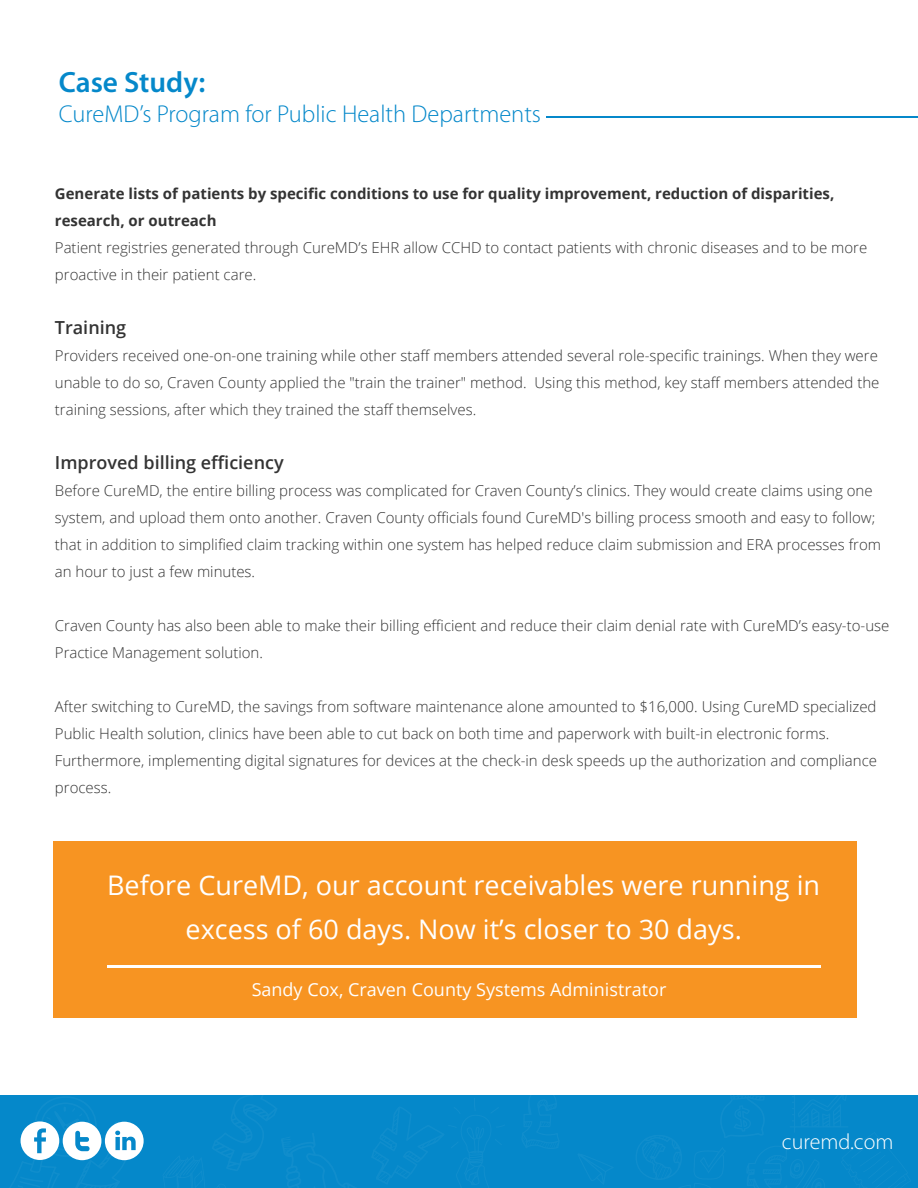
<style>
.page{position:relative;width:918px;height:1188px;background:#fff}
.page>*{position:absolute;margin:0;border:0;box-sizing:border-box;transform-origin:0 0}
.t1{font:112.5px "Lato";color:#fff}
.t2{font:600 29.4px "Myriad Pro";color:#0588ca}
.t3{font:27px/43.5px "Open Sans";color:#fff;text-align:center}
.t4{font:300 24.45px "Myriad Pro";color:#0588ca}
.t5{font:300 22.05px "Myriad Pro";color:#fff}
.t6{font:18px "Open Sans";color:#fff}
.t7{font:600 18px "Open Sans";color:#333}
.t8{font:300 15px/27px "Open Sans";color:#333}
.t9{font:700 15px/27px "Open Sans";color:#333}
</style>
<div class="page">
<div style="left:0;top:1096px;width:918px;height:92px;background:#0588ca"></div>
<svg style="left:578px;top:1154px;width:35px;height:30px"></svg>
<svg style="left:635px;top:1095px;width:276px;height:93px"></svg>
<svg style="left:521px;top:1095px;width:39px;height:54px"></svg>
<svg style="left:372px;top:1099px;width:112px;height:87px"></svg>
<svg style="left:162px;top:1095px;width:198px;height:93px"></svg>
<div style="left:105px;top:1122px;width:39px;height:38px;background:#fff;border-radius:50%"></div>
<svg style="left:11px;top:1097px;width:125px;height:91px"></svg>
<div style="left:53px;top:841px;width:803px;height:176px;background:#f79422"></div>
<hr style="left:107px;top:965px;width:714px;height:3px;background:#fff">
<hr style="left:546px;top:116px;width:372px;height:2px;background:#0588ca">
<h2 class="t2" style="left:59px;top:64px;width:148px">Case Study:</h2>
<h3 class="t4" style="left:59px;top:100px;width:484px">CureMD’s Program for Public Health Departments</h3>
<p class="t9" style="left:55px;top:179px;width:781px">Generate lists of patients by specific conditions to use for quality improvement, reduction of disparities, research, or outreach</p>
<p class="t8" style="left:55px;top:233px;width:814px">Patient registries generated through CureMD’s EHR allow CCHD to contact patients with chronic diseases and to be more proactive in their patient care.</p>
<p class="t7" style="left:55px;top:315px;width:73px">Training</p>
<p class="t8" style="left:55px;top:341px;width:826px;text-align:justify">Providers received one-on-one training while other staff members attended several role-specific trainings. When they were unable to do so, Craven County applied the "train the trainer" method. Using this method, key staff members attended the training sessions, after which they trained the staff themselves.</p>
<p class="t7" style="left:55px;top:450px;width:230px">Improved billing efficiency</p>
<p class="t8" style="left:55px;top:476px;width:828px">Before CureMD, the entire billing process was complicated for Craven County’s clinics. They would create claims using one system, and upload them onto another. Craven County officials found CureMD's billing process smooth and easy to follow; that in addition to simplified claim tracking within one system has helped reduce claim submission and ERA processes from an hour to just a few minutes.</p>
<p class="t8" style="left:55px;top:611px;width:836px">Craven County has also been able to make their billing efficient and reduce their claim denial rate with CureMD’s easy-to-use<br>Practice Management solution.</p>
<p class="t8" style="left:55px;top:692px;width:824px">After switching to CureMD, the savings from software maintenance alone amounted to $16,000. Using CureMD specialized Public Health solution, clinics have been able to cut back on both time and paperwork with built-in electronic forms.<br>Furthermore, implementing digital signatures for devices at the check-in desk speeds up the authorization and compliance process.</p>
<h1 class="t1" style="left:59px;top:290px;width:42px">“</h1>
<h1 class="t1" style="left:610px;top:586px;width:42px;rotate:-180deg">“</h1>
<h3 class="t3" style="left:107px;top:863px;width:715px">Before CureMD, our account receivables were running in excess of 60 days. Now it’s closer to 30 days.</h3>
<p class="t6" style="left:252px;top:977px;width:416px">Sandy Cox, Craven County Systems Administrator</p>
<h3 class="t5" style="left:782px;top:1130px;width:113px">curemd.com</h3>
</div>
